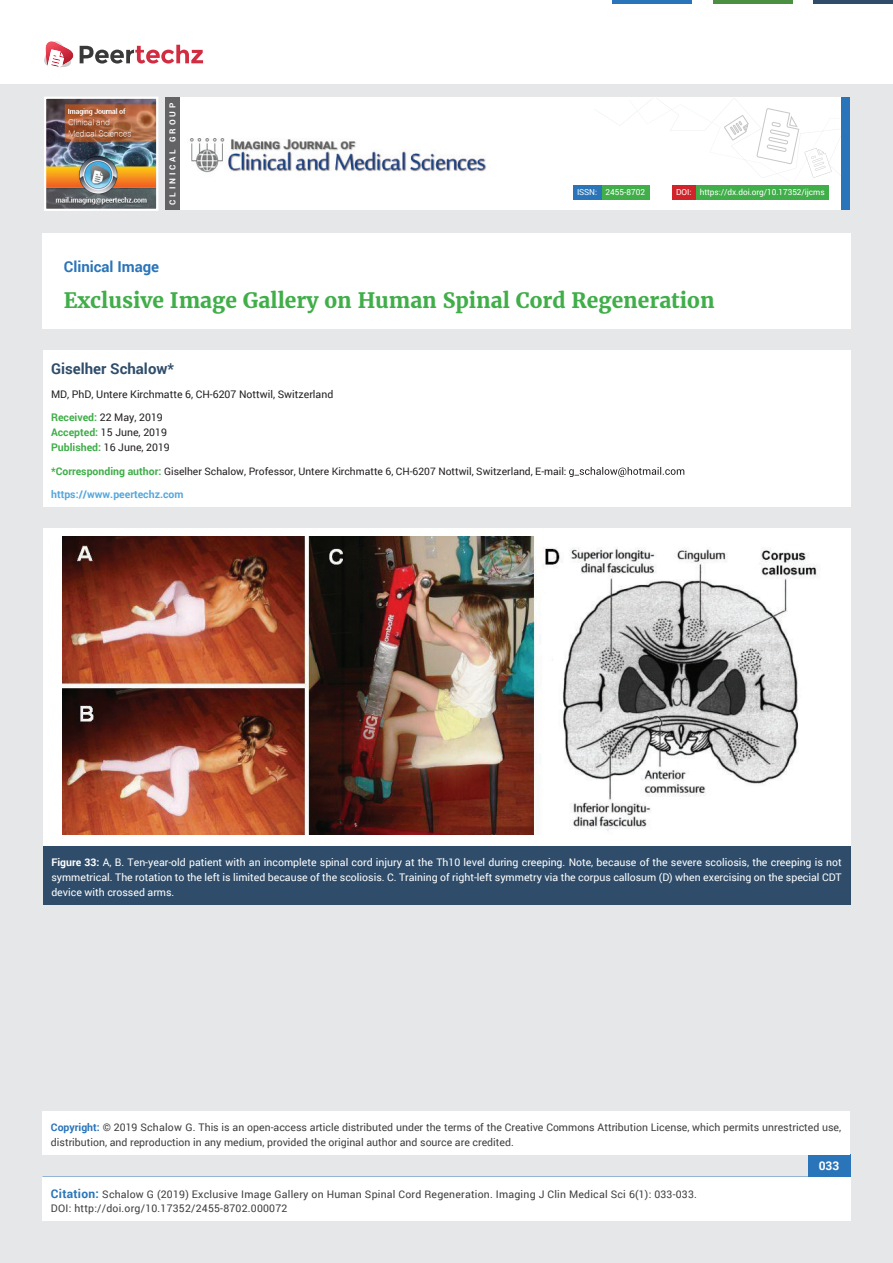
<style>
.page{position:relative;width:893px;height:1263px;background:#e6e7e9}
.page>*{position:absolute;margin:0;border:0;box-sizing:border-box;transform-origin:0 0}
.t1{font:700 21px "Merriweather";color:#40ae49}
.t2{font:700 15px "Roboto";color:#2f4d6a}
.t3{font:700 15px "Roboto";color:#2a75ba}
.t4{font:700 12px "Roboto";color:#fff}
.t5{font:10.5px/15px "Roboto";color:#fff;text-align:justify}
.t6{font:10.5px/15px "Roboto";color:#3e3e3f}
.t7{font:10.5px/13.5px "Roboto";letter-spacing:.02em;color:#3e3e3f}
.t8{font:10.5px/15px "Roboto";color:#231f20}
.t9{font:700 10.5px "Roboto";color:#56a7dc}
.t10{font:10.35px "Roboto";color:#231f20}
.t11{font:8.25px "Roboto";letter-spacing:-.005em;color:#fff}
.t12{font:700 8.25px "Roboto";letter-spacing:.34em;color:#fff}
.s1{font-weight:700;color:#40ae49}
.s2{font-weight:700;font-size:10.5px;color:#40ae49}
.s3{font-weight:700}
.s4{font-weight:700;color:#2a75ba}
.s5{font-weight:700;font-size:12px;color:#2a75ba}
</style>
<div class="page">
<div style="left:165px;top:98px;width:684px;height:112px;background:#fff"></div>
<svg style="left:596px;top:100px;width:245px;height:78px"></svg>
<div style="left:841px;top:98px;width:8px;height:112px;background:#2a75ba"></div>
<img style="left:47px;top:100px;width:108px;height:108px">
<div style="left:44px;top:97px;width:114px;height:114px;border:2px solid #fff"></div>
<div style="left:0;top:0;width:893px;height:83px;background:#fff"></div>
<svg style="left:44px;top:41px;width:159px;height:27px"></svg>
<hr style="left:713px;top:0;width:79px;height:3px;background:#4b9041">
<hr style="left:612px;top:0;width:80px;height:3px;background:#2a75ba">
<hr style="left:813px;top:0;width:80px;height:3px;background:#2f4d6a">
<div style="left:808px;top:1154px;width:42px;height:49px;background:#2a75ba"></div>
<div style="left:695px;top:185px;width:134px;height:15px;background:#40ae49"></div>
<div style="left:672px;top:185px;width:24px;height:15px;background:#d1232a"></div>
<div style="left:601px;top:186px;width:48px;height:14px;background:#40ae49"></div>
<div style="left:573px;top:185px;width:28px;height:15px;background:#2a75ba"></div>
<img style="left:190px;top:138px;width:296px;height:35px">
<div style="left:165px;top:98px;width:15px;height:112px;background:#636366"></div>
<div style="left:42px;top:233px;width:808px;height:96px;background:#fff"></div>
<div style="left:43px;top:350px;width:807px;height:157px;background:#fff"></div>
<svg style="left:569px;top:467px;width:115px;height:10px"></svg>
<div style="left:42px;top:1111px;width:808px;height:43px;background:#fff"></div>
<div style="left:43px;top:528px;width:807px;height:318px;background:#fff"></div>
<div style="left:43px;top:846px;width:807px;height:59px;background:#2f4d6a"></div>
<img style="left:62px;top:537px;width:756px;height:298px">
<div style="left:42px;top:1177px;width:808px;height:43px;background:#fff"></div>
<p class="t12" style="left:167px;top:205px;width:103px;rotate:-90deg">CLINICAL GROUP</p>
<p class="t11" style="left:577px;top:187px;width:70px">ISSN: 2455-8702</p>
<p class="t11" style="left:676px;top:186px;width:150px">DOI: https://dx.doi.org/10.17352/ijcms</p>
<h2 class="t3" style="left:64px;top:256px;width:97px">Clinical Image</h2>
<h1 class="t1" style="left:64px;top:287px;width:652px">Exclusive Image Gallery on Human Spinal Cord Regeneration</h1>
<h2 class="t2" style="left:51px;top:359px;width:125px">Giselher Schalow*</h2>
<p class="t8" style="left:51px;top:386px;width:284px">MD, PhD, Untere Kirchmatte 6, CH-6207 Nottwil, Switzerland</p>
<p class="t8" style="left:51px;top:410px;width:120px"><span class="s1">Received:</span> 22 May, 2019<br><span class="s1">Accepted:</span> 15 June, 2019<br><span class="s1">Published:</span> 16 June, 2019</p>
<p class="t10" style="left:51px;top:464px;width:517px"><span class="s2">*Corresponding author:</span> Giselher Schalow, Professor, Untere Kirchmatte 6, CH-6207 Nottwil, Switzerland, E-mail:</p>
<p class="t9" style="left:51px;top:487px;width:134px">https://www.peertechz.com</p>
<p class="t5" style="left:51px;top:854px;width:792px"><span class="s3">Figure 33:</span> A, B. Ten-year-old patient with an incomplete spinal cord injury at the Th10 level during creeping. Note, because of the severe scoliosis, the creeping is not symmetrical. The rotation to the left is limited because of the scoliosis. C. Training of right-left symmetry via the corpus callosum (D) when exercising on the special CDT device with crossed arms.</p>
<p class="t6" style="left:51px;top:1119px;width:792px"><span class="s4">Copyright:</span> © 2019 Schalow G. This is an open-access article distributed under the terms of the Creative Commons Attribution License, which permits unrestricted use, distribution, and reproduction in any medium, provided the original author and source are credited.</p>
<p class="t7" style="left:51px;top:1188px;width:647px"><span class="s5">Citation:</span> Schalow G (2019) Exclusive Image Gallery on Human Spinal Cord Regeneration. Imaging J Clin Medical Sci 6(1): 033-033.<br>DOI: http://doi.org/10.17352/2455-8702.000072</p>
<p class="t6" style="left:660px;top:1187px;width:32px">6-03 .</p>
<p class="t6" style="left:275px;top:1200px;width:14px">45</p>
<p class="t4" style="left:819px;top:1158px;width:22px">033</p>
</div>
